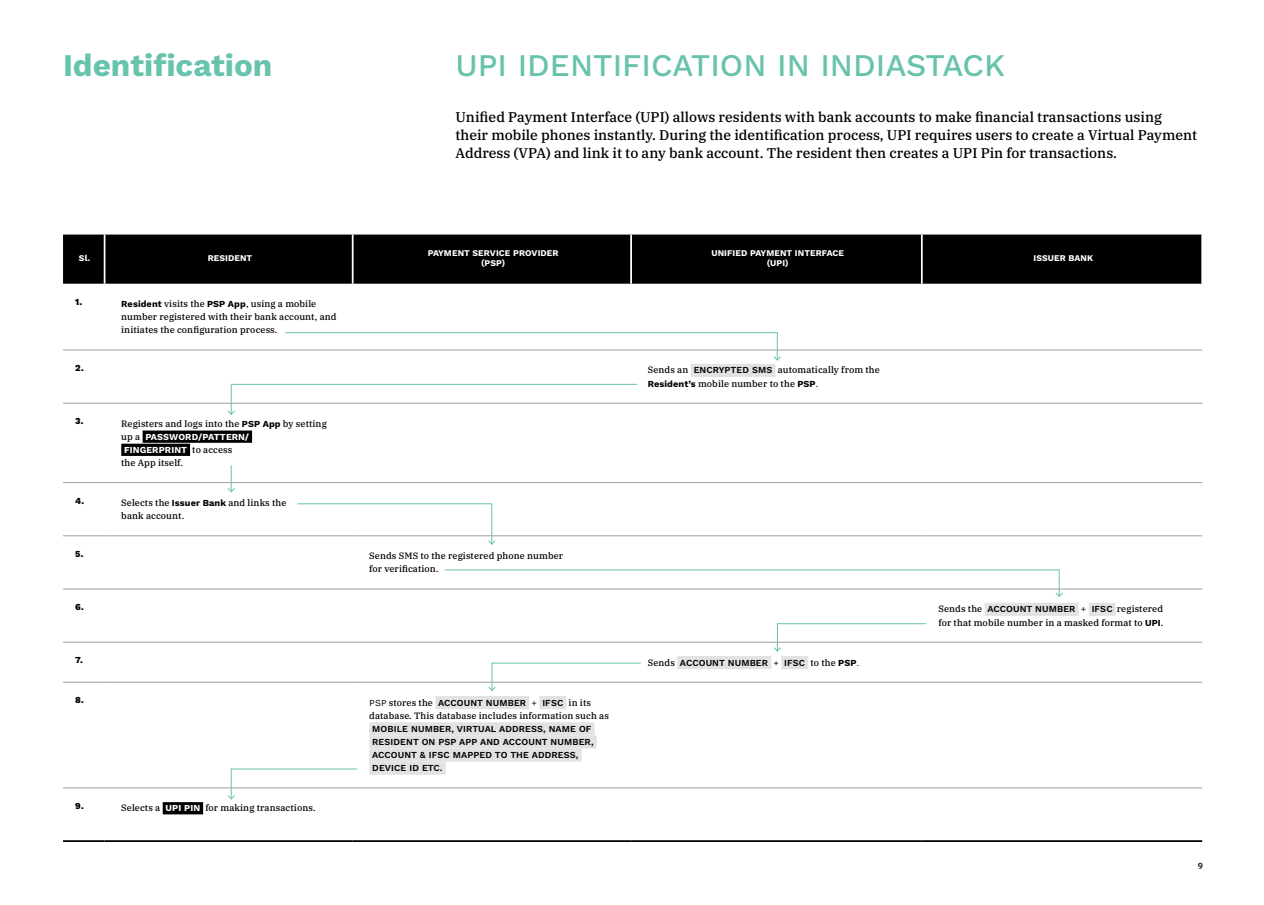
<style>
.page{position:relative;width:1264px;height:905px;background:#fff}
.page>*{position:absolute;margin:0;border:0;box-sizing:border-box;transform-origin:0 0}
.t1{font:500 31.5px "Work Sans";color:#68c3ac}
.t2{font:700 31.5px "Work Sans";color:#68c3ac}
.t3{font:500 14px/18.4px "IBM Plex Serif";color:#000}
.t4{font:500 9.19px/13.1px "IBM Plex Serif";letter-spacing:.01em;color:#000}
.t5{font:600 9.19px/13.1px "Work Sans";letter-spacing:.01em;color:#000}
.t6{font:700 9.19px/13.1px "Work Sans";letter-spacing:.01em;color:#fff}
.t7{font:800 9.19px "Work Sans";color:#000}
.t8{font:700 8.75px/10.5px "Work Sans";letter-spacing:.01em;color:#fff;text-align:center}
.t9{font:700 8.75px "IBM Plex Sans";color:#282827}
.s1{font-family:"Work Sans";font-weight:700}
.s2{font-family:"Work Sans";font-weight:600}
.s3{font-family:"Work Sans";font-weight:400}
.s4{font-family:"IBM Plex Serif";font-weight:500;color:#000}
.s5{font-family:"IBM Plex Serif";font-weight:500}
.s6{font-weight:700}
.s7{font-weight:400}
.s8{font-family:"Work Sans";font-weight:700;color:#fff}
</style>
<div class="page">
<div style="left:63px;top:235px;width:1137px;height:49px;background:#000"></div>
<hr style="left:63px;top:840px;width:42px;height:2px;background:#000">
<hr style="left:105px;top:840px;width:247px;height:2px;background:#000">
<hr style="left:352px;top:840px;width:279px;height:2px;background:#000">
<hr style="left:631px;top:840px;width:290px;height:2px;background:#000">
<hr style="left:921px;top:840px;width:280px;height:2px;background:#000">
<hr style="left:63px;top:350px;width:42px;height:1px;background:#9d9d9c">
<hr style="left:105px;top:350px;width:247px;height:1px;background:#9d9d9c">
<hr style="left:631px;top:350px;width:290px;height:1px;background:#9d9d9c">
<hr style="left:921px;top:350px;width:280px;height:1px;background:#9d9d9c">
<hr style="left:63px;top:403px;width:42px;height:1px;background:#9d9d9c">
<hr style="left:105px;top:403px;width:247px;height:1px;background:#9d9d9c">
<hr style="left:631px;top:403px;width:290px;height:1px;background:#9d9d9c">
<hr style="left:921px;top:403px;width:280px;height:1px;background:#9d9d9c">
<hr style="left:63px;top:482px;width:42px;height:1px;background:#9d9d9c">
<hr style="left:105px;top:482px;width:247px;height:1px;background:#9d9d9c">
<hr style="left:352px;top:482px;width:279px;height:1px;background:#9d9d9c">
<hr style="left:631px;top:482px;width:290px;height:1px;background:#9d9d9c">
<hr style="left:921px;top:482px;width:280px;height:1px;background:#9d9d9c">
<hr style="left:63px;top:536px;width:42px;height:1px;background:#9d9d9c">
<hr style="left:105px;top:536px;width:247px;height:1px;background:#9d9d9c">
<hr style="left:352px;top:536px;width:279px;height:1px;background:#9d9d9c">
<hr style="left:631px;top:536px;width:290px;height:1px;background:#9d9d9c">
<hr style="left:921px;top:536px;width:280px;height:1px;background:#9d9d9c">
<hr style="left:63px;top:589px;width:42px;height:1px;background:#9d9d9c">
<hr style="left:105px;top:589px;width:247px;height:1px;background:#9d9d9c">
<hr style="left:352px;top:589px;width:279px;height:1px;background:#9d9d9c">
<hr style="left:921px;top:589px;width:280px;height:1px;background:#9d9d9c">
<hr style="left:63px;top:642px;width:42px;height:1px;background:#9d9d9c">
<hr style="left:105px;top:642px;width:247px;height:1px;background:#9d9d9c">
<hr style="left:352px;top:642px;width:279px;height:1px;background:#9d9d9c">
<hr style="left:631px;top:642px;width:290px;height:1px;background:#9d9d9c">
<hr style="left:921px;top:642px;width:280px;height:1px;background:#9d9d9c">
<hr style="left:63px;top:682px;width:42px;height:1px;background:#9d9d9c">
<hr style="left:105px;top:682px;width:247px;height:1px;background:#9d9d9c">
<hr style="left:352px;top:682px;width:279px;height:1px;background:#9d9d9c">
<hr style="left:631px;top:682px;width:290px;height:1px;background:#9d9d9c">
<hr style="left:921px;top:682px;width:280px;height:1px;background:#9d9d9c">
<hr style="left:63px;top:788px;width:42px;height:1px;background:#9d9d9c">
<hr style="left:105px;top:788px;width:247px;height:1px;background:#9d9d9c">
<hr style="left:352px;top:788px;width:279px;height:1px;background:#9d9d9c">
<hr style="left:631px;top:788px;width:290px;height:1px;background:#9d9d9c">
<hr style="left:921px;top:788px;width:280px;height:1px;background:#9d9d9c">
<hr style="left:104px;top:235px;width:1px;height:49px;background:#fff">
<hr style="left:352px;top:235px;width:1px;height:49px;background:#fff">
<hr style="left:630px;top:235px;width:2px;height:49px;background:#fff">
<hr style="left:920px;top:235px;width:2px;height:49px;background:#fff">
<div style="left:690px;top:364px;width:85px;height:13px;background:#e3e1e1"></div>
<div style="left:143px;top:430px;width:109px;height:13px;background:#000"></div>
<div style="left:121px;top:444px;width:69px;height:12px;background:#000"></div>
<div style="left:984px;top:603px;width:94px;height:13px;background:#e3e1e1"></div>
<div style="left:1088px;top:603px;width:27px;height:13px;background:#e3e1e1"></div>
<div style="left:677px;top:656px;width:94px;height:13px;background:#e3e1e1"></div>
<div style="left:781px;top:656px;width:27px;height:13px;background:#e3e1e1"></div>
<div style="left:435px;top:696px;width:94px;height:13px;background:#e3e1e1"></div>
<div style="left:539px;top:696px;width:27px;height:13px;background:#e3e1e1"></div>
<div style="left:369px;top:722px;width:225px;height:13px;background:#e3e1e1"></div>
<div style="left:369px;top:735px;width:227px;height:13px;background:#e3e1e1"></div>
<div style="left:369px;top:748px;width:212px;height:13px;background:#e3e1e1"></div>
<div style="left:369px;top:761px;width:76px;height:14px;background:#e3e1e1"></div>
<div style="left:163px;top:802px;width:40px;height:12px;background:#000"></div>
<svg style="left:284px;top:332px;width:497px;height:29px"></svg>
<svg style="left:296px;top:503px;width:200px;height:42px"></svg>
<svg style="left:444px;top:569px;width:619px;height:28px"></svg>
<svg style="left:772px;top:623px;width:154px;height:29px"></svg>
<svg style="left:487px;top:662px;width:154px;height:29px"></svg>
<svg style="left:227px;top:383px;width:411px;height:32px"></svg>
<svg style="left:227px;top:465px;width:9px;height:28px"></svg>
<svg style="left:227px;top:768px;width:131px;height:32px"></svg>
<h1 class="t2" style="left:63px;top:42px;width:211px">Identification</h1>
<h1 class="t1" style="left:455px;top:42px;width:551px">UPI IDENTIFICATION IN INDIASTACK</h1>
<p class="t3" style="left:455px;top:106px;width:743px">Unified Payment Interface (UPI) allows residents with bank accounts to make financial transactions using their mobile phones instantly. During the identification process, UPI requires users to create a Virtual Payment<br>Address (VPA) and link it to any bank account. The resident then creates a UPI Pin for transactions.</p>
<p class="t8" style="left:79px;top:253px;width:13px">Sl.</p>
<p class="t8" style="left:208px;top:253px;width:46px">RESIDENT</p>
<p class="t8" style="left:427px;top:247px;width:132px">PAYMENT SERVICE PROVIDER (PSP)</p>
<p class="t8" style="left:711px;top:247px;width:134px">UNIFIED PAYMENT INTERFACE (UPI)</p>
<p class="t8" style="left:1033px;top:253px;width:61px">ISSUER BANK</p>
<p class="t7" style="left:75px;top:294px;width:9px">1.</p>
<p class="t4" style="left:121px;top:296px;width:217px"><span class="s1">Resident</span> visits the <span class="s1">PSP App</span>, using a mobile number registered with their bank account, and initiates the configuration process.</p>
<p class="t7" style="left:75px;top:361px;width:10px">2.</p>
<p class="t4" style="left:647px;top:363px;width:234px">Sends an <span class="s2">ENCRYPTED SMS</span> automatically from the<br><span class="s1">Resident’s</span> mobile number to the <span class="s1">PSP</span><span class="s3">.</span></p>
<p class="t7" style="left:75px;top:414px;width:10px">3.</p>
<p class="t4" style="left:121px;top:416px;width:207px">Registers and logs into the <span class="s1">PSP App</span> by setting</p>
<p class="t6" style="left:124px;top:430px;width:127px;text-indent:-3px"><span class="s4">up a</span> PASSWORD/PATTERN/<br>FINGERPRINT <span class="s4">to access</span></p>
<p class="t4" style="left:121px;top:455px;width:63px">the App itself.</p>
<p class="t7" style="left:75px;top:493px;width:10px">4.</p>
<p class="t4" style="left:121px;top:495px;width:167px">Selects the <span class="s1">Issuer Bank</span> and links the bank account.</p>
<p class="t7" style="left:75px;top:547px;width:10px">5.</p>
<p class="t4" style="left:369px;top:549px;width:195px">Sends SMS to the registered phone number for verification.</p>
<p class="t7" style="left:75px;top:600px;width:10px">6.</p>
<p class="t4" style="left:938px;top:602px;width:226px">Sends the <span class="s2">ACCOUNT NUMBER</span> + <span class="s2">IFSC</span> registered for that mobile number in a masked format to <span class="s1">UPI</span>.</p>
<p class="t7" style="left:75px;top:653px;width:9px">7.</p>
<p class="t5" style="left:647px;top:655px;width:213px"><span class="s5">Sends</span> ACCOUNT NUMBER <span class="s5">+</span> IFSC <span class="s5">to the</span> <span class="s6">PSP</span><span class="s7">.</span></p>
<p class="t7" style="left:75px;top:693px;width:10px">8.</p>
<p class="t5" style="left:369px;top:695px;width:223px"><span class="s7">PSP</span> <span class="s5">stores the</span> ACCOUNT NUMBER <span class="s5">+</span> IFSC <span class="s5">in its</span></p>
<p class="t4" style="left:369px;top:708px;width:241px">database. This database includes information such as</p>
<p class="t5" style="left:372px;top:722px;width:223px">MOBILE NUMBER, VIRTUAL ADDRESS, NAME OF<br>RESIDENT ON PSP APP AND ACCOUNT NUMBER,<br>ACCOUNT &amp; IFSC MAPPED TO THE ADDRESS,<br>DEVICE ID ETC.</p>
<p class="t7" style="left:75px;top:799px;width:10px">9.</p>
<p class="t4" style="left:121px;top:801px;width:196px">Selects a <span class="s8">UPI PIN</span> for making transactions.</p>
<p class="t9" style="left:1197px;top:859px;width:7px">9</p>
</div>
